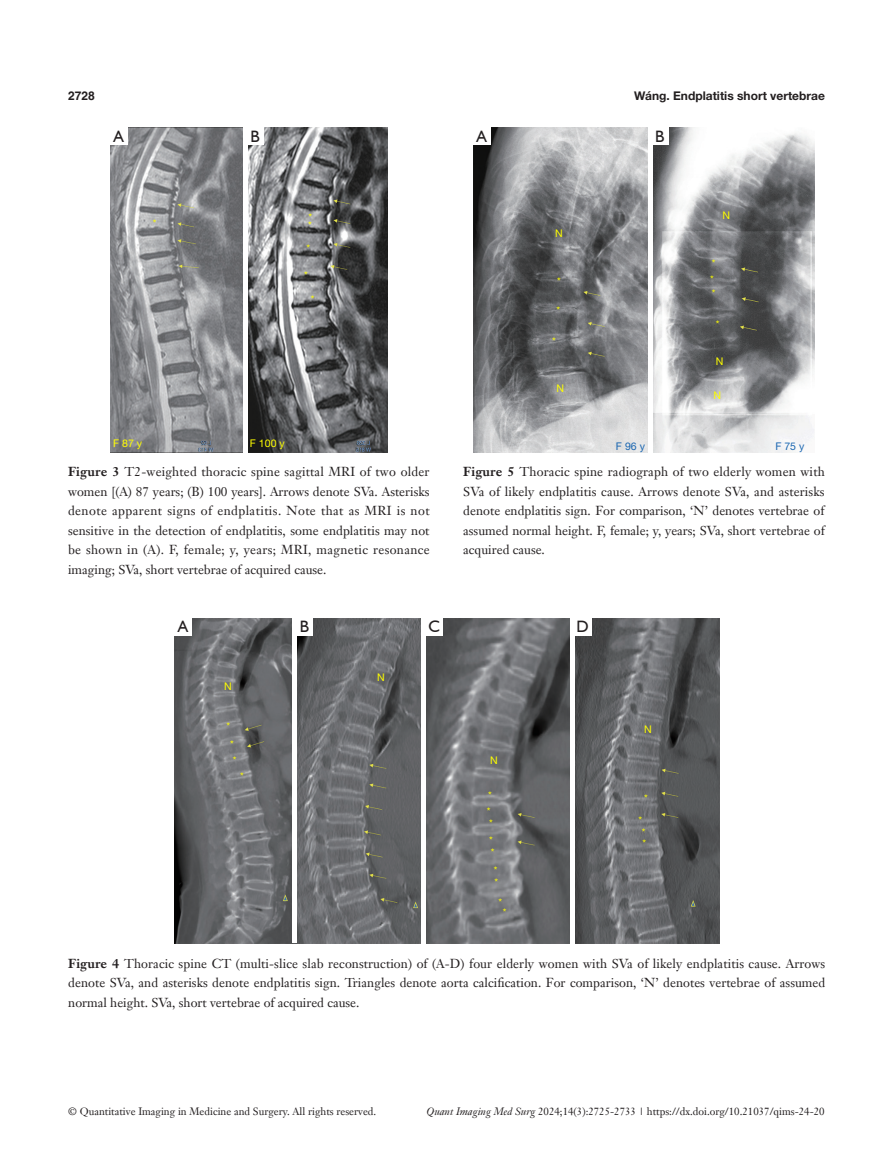
<style>
.page{position:relative;width:893px;height:1170px;background:#fff}
.page>*{position:absolute;margin:0;border:0;box-sizing:border-box;transform-origin:0 0}
.t1{font:16.5px "Humanist 521 BT";color:#231f20}
.t2{font:12.75px/19.5px "Janson Text LT";color:#231f20;text-align:justify}
.t3{font:700 12px "Helvetica Neue LT Pro";color:#231f20}
.t4{font:700 12px "Helvetica";color:#231f20}
.t5{font:10.65px/8.2px "Helvetica Neue LT Pro";color:#ff0}
.t6{font:10.65px "Helvetica Neue LT Pro";color:#1a66b1}
.t7{font:10.5px "Janson Text LT";color:#231f20}
.t8{font:10.5px/16.2px "Helvetica Neue LT Pro";color:#ff0}
.s1{font-weight:700}
.s2{font-style:italic}
</style>
<div class="page">
<img style="left:110px;top:128px;width:277px;height:324px">
<hr style="left:243px;top:128px;width:4px;height:324px;background:#fff">
<div style="left:110px;top:128px;width:17px;height:17px;background:#fff"></div>
<div style="left:247px;top:128px;width:17px;height:17px;background:#fff"></div>
<img style="left:473px;top:128px;width:342px;height:324px">
<div style="left:648px;top:128px;width:5px;height:324px;background:#fff"></div>
<div style="left:473px;top:128px;width:17px;height:17px;background:#fff"></div>
<div style="left:651px;top:128px;width:17px;height:17px;background:#fff"></div>
<img style="left:174px;top:618px;width:545px;height:325px">
<hr style="left:292px;top:618px;width:4px;height:325px;background:#fff">
<hr style="left:422px;top:618px;width:4px;height:325px;background:#fff">
<hr style="left:570px;top:618px;width:4px;height:325px;background:#fff">
<div style="left:174px;top:618px;width:17px;height:17px;background:#fff"></div>
<div style="left:296px;top:618px;width:17px;height:17px;background:#fff"></div>
<div style="left:426px;top:618px;width:17px;height:17px;background:#fff"></div>
<div style="left:574px;top:618px;width:17px;height:17px;background:#fff"></div>
<p class="t4" style="left:68px;top:88px;width:28px">2728</p>
<p class="t3" style="left:634px;top:88px;width:192px">Wáng. Endplatitis short vertebrae</p>
<p class="t1" style="left:114px;top:126px;width:12px">A</p>
<p class="t1" style="left:250px;top:126px;width:11px">B</p>
<p class="t5" style="left:153px;top:219px;width:5px">*</p>
<p class="t5" style="left:308px;top:213px;width:6px">* *</p>
<p class="t5" style="left:306px;top:243px;width:5px">*</p>
<p class="t5" style="left:304px;top:271px;width:5px">*</p>
<p class="t5" style="left:311px;top:294px;width:5px">*</p>
<p class="t5" style="left:113px;top:439px;width:30px">F 87 y</p>
<p class="t5" style="left:250px;top:439px;width:36px">F 100 y</p>
<p class="t2" style="left:68px;top:462px;width:363px"><span class="s1">Figure 3</span> T2-weighted thoracic spine sagittal MRI of two older women [(A) 87 years; (B) 100 years]. Arrows denote SVa. Asterisks denote apparent signs of endplatitis. Note that as MRI is not sensitive in the detection of endplatitis, some endplatitis may not be shown in (A). F, female; y, years; MRI, magnetic resonance imaging; SVa, short vertebrae of acquired cause.</p>
<p class="t1" style="left:476px;top:126px;width:12px">A</p>
<p class="t1" style="left:655px;top:126px;width:11px">B</p>
<p class="t5" style="left:555px;top:228px;width:9px">N</p>
<p class="t5" style="left:557px;top:277px;width:5px">*</p>
<p class="t5" style="left:556px;top:306px;width:5px">*</p>
<p class="t5" style="left:552px;top:337px;width:5px">*</p>
<p class="t5" style="left:556px;top:384px;width:9px">N</p>
<p class="t5" style="left:722px;top:210px;width:9px">N</p>
<p class="t5" style="left:710px;top:254px;width:7px;line-height:16.5px">* *</p>
<p class="t5" style="left:712px;top:289px;width:5px">*</p>
<p class="t5" style="left:716px;top:319px;width:5px">*</p>
<p class="t5" style="left:716px;top:356px;width:9px">N</p>
<p class="t5" style="left:713px;top:390px;width:9px">N</p>
<p class="t6" style="left:616px;top:439px;width:30px">F 96 y</p>
<p class="t6" style="left:775px;top:439px;width:30px">F 75 y</p>
<p class="t2" style="left:463px;top:462px;width:363px"><span class="s1">Figure 5</span> Thoracic spine radiograph of two elderly women with SVa of likely endplatitis cause. Arrows denote SVa, and asterisks denote endplatitis sign. For comparison, ‘N’ denotes vertebrae of assumed normal height. F, female; y, years; SVa, short vertebrae of acquired cause.</p>
<p class="t1" style="left:178px;top:616px;width:12px">A</p>
<p class="t1" style="left:300px;top:616px;width:11px">B</p>
<p class="t1" style="left:428px;top:616px;width:13px">C</p>
<p class="t1" style="left:576px;top:616px;width:14px">D</p>
<p class="t8" style="left:224px;top:678px;width:9px">N</p>
<p class="t8" style="left:226px;top:718px;width:5px">*</p>
<p class="t8" style="left:230px;top:735px;width:8px">* *</p>
<p class="t8" style="left:240px;top:767px;width:5px">*</p>
<p class="t8" style="left:377px;top:669px;width:9px">N</p>
<p class="t8" style="left:490px;top:752px;width:9px">N</p>
<p class="t8" style="left:487px;top:787px;width:7px;line-height:15.8px">* *</p>
<p class="t8" style="left:489px;top:814px;width:5px;line-height:17px">* *</p>
<p class="t8" style="left:491px;top:842px;width:8px;line-height:18.5px;text-align:center">* *</p>
<p class="t8" style="left:494px;top:873px;width:5px">*</p>
<p class="t8" style="left:498px;top:893px;width:5px">*</p>
<p class="t8" style="left:503px;top:904px;width:5px">*</p>
<p class="t8" style="left:644px;top:720px;width:9px">N</p>
<p class="t8" style="left:644px;top:790px;width:5px">*</p>
<p class="t8" style="left:638px;top:813px;width:9px;line-height:12px;text-align:center">* *</p>
<p class="t8" style="left:643px;top:834px;width:5px">*</p>
<p class="t2" style="left:68px;top:953px;width:759px"><span class="s1">Figure 4</span> Thoracic spine CT (multi-slice slab reconstruction) of (A-D) four elderly women with SVa of likely endplatitis cause. Arrows denote SVa, and asterisks denote endplatitis sign. Triangles denote aorta calcification. For comparison, ‘N’ denotes vertebrae of assumed normal height. SVa, short vertebrae of acquired cause.</p>
<p class="t7" style="left:68px;top:1104px;width:310px">© Quantitative Imaging in Medicine and Surgery. All rights reserved.</p>
<p class="t7" style="left:427px;top:1104px;width:400px"><span class="s2">Quant Imaging Med Surg</span> 2024;14(3):2725-2733 | https://dx.doi.org/10.21037/qims-24-20</p>
</div>
